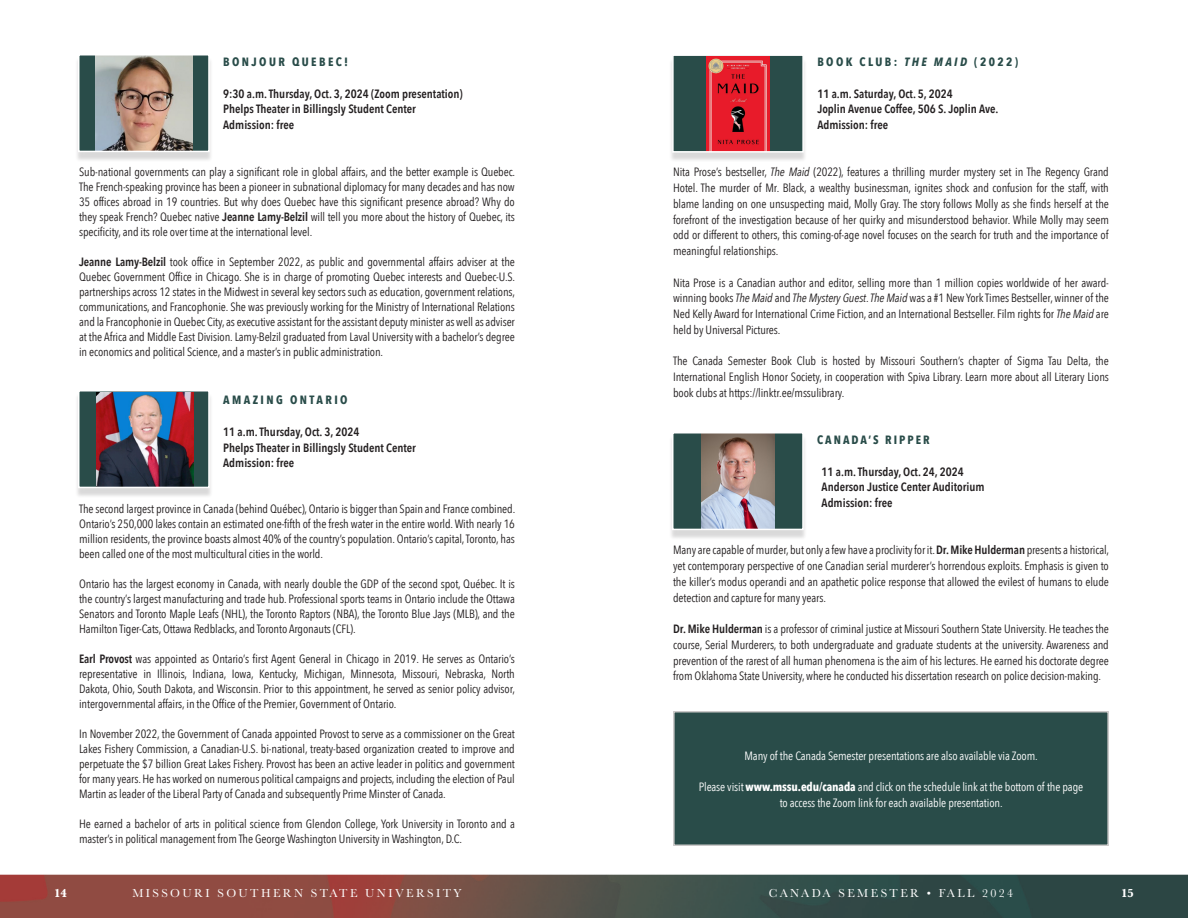
<style>
.page{position:relative;width:1188px;height:918px;background:#fff}
.page>*{position:absolute;margin:0;border:0;box-sizing:border-box;transform-origin:0 0}
.t1{font:12px/15px "Avenir Next Condensed";letter-spacing:-.01em;color:#231f20;text-align:justify}
.Information{font:600 12px "Avenir Next Condensed";color:#231f20}
.t2{font:12px/15.8px "Avenir Next Condensed";letter-spacing:-.01em;color:#fff;text-align:center}
.t3{font:12px "Baskerville";letter-spacing:.2em;color:#fff}
.Header_-_Main{font:700 12px "Avenir Next Condensed";letter-spacing:.2em;color:#294c49}
.Header_-_Main-2{font:700 12px "Avenir Next Condensed";letter-spacing:.17em;color:#294c49}
.t4{font:700 12px "Baskerville";color:#fff}
.s1{font-weight:600}
.s2{font-style:italic}
.s3{font-weight:700}
</style>
<div class="page">
<img style="left:0;top:874px;width:1188px;height:44px">
<div style="left:75px;top:394px;width:138px;height:104px;background:#231f20;opacity:.17"></div>
<img style="left:77px;top:391px;width:133px;height:98px">
<div style="left:75px;top:58px;width:138px;height:104px;background:#231f20;opacity:.17"></div>
<img style="left:77px;top:55px;width:133px;height:98px">
<div style="left:669px;top:58px;width:138px;height:105px;background:#231f20;opacity:.17"></div>
<svg style="left:671px;top:55px;width:134px;height:98px;background:#87484b"></svg>
<div style="left:669px;top:436px;width:138px;height:104px;background:#231f20;opacity:.17"></div>
<svg style="left:671px;top:433px;width:133px;height:98px;background:#797e7c"></svg>
<div style="left:673px;top:711px;width:436px;height:135px;background:#294c49;border:2px solid #cac8c8"></div>
<p class="Header_-_Main" style="left:223px;top:54px;width:127px">BONJOUR QUEBEC!</p>
<p class="Information" style="left:223px;top:83px;width:241px">9:30 a.m. Thursday, Oct. 3, 2024 (Zoom presentation)</p>
<p class="Information" style="left:223px;top:99px;width:194px">Phelps Theater in Billingsly Student Center</p>
<p class="Information" style="left:223px;top:114px;width:72px">Admission: free</p>
<p class="t1" style="left:79px;top:164px;width:438px">Sub-national governments can play a significant role in global affairs, and the better example is Quebec.<br>The French-speaking province has been a pioneer in subnational diplomacy for many decades and has now 35 offices abroad in 19 countries. But why does Quebec have this significant presence abroad? Why do they speak French? Quebec native <span class="s1">Jeanne Lamy-Belzil</span> will tell you more about the history of Quebec, its specificity, and its role over time at the international level.</p>
<p class="t1" style="left:79px;top:254px;width:438px"><span class="s1">Jeanne Lamy-Belzil</span> took office in September 2022, as public and governmental affairs adviser at the Quebec Government Office in Chicago. She is in charge of promoting Quebec interests and Quebec-U.S. partnerships across 12 states in the Midwest in several key sectors such as education, government relations, communications, and Francophonie. She was previously working for the Ministry of International Relations and la Francophonie in Quebec City, as executive assistant for the assistant deputy minister as well as adviser at the Africa and Middle East Division. Lamy-Belzil graduated from Laval University with a bachelor’s degree in economics and political Science, and a master’s in public administration.</p>
<p class="Header_-_Main" style="left:223px;top:392px;width:126px">AMAZING ONTARIO</p>
<p class="Information" style="left:223px;top:421px;width:138px">11 a.m. Thursday, Oct. 3, 2024</p>
<p class="Information" style="left:223px;top:437px;width:194px">Phelps Theater in Billingsly Student Center</p>
<p class="Information" style="left:223px;top:453px;width:72px">Admission: free</p>
<p class="t1" style="left:79px;top:501px;width:438px">The second largest province in Canada (behind Québec), Ontario is bigger than Spain and France combined.<br>Ontario’s 250,000 lakes contain an estimated one-fifth of the fresh water in the entire world. With nearly 16 million residents, the province boasts almost 40% of the country’s population. Ontario’s capital, Toronto, has been called one of the most multicultural cities in the world.</p>
<p class="t1" style="left:79px;top:576px;width:437px">Ontario has the largest economy in Canada, with nearly double the GDP of the second spot, Québec. It is the country’s largest manufacturing and trade hub. Professional sports teams in Ontario include the Ottawa Senators and Toronto Maple Leafs (NHL), the Toronto Raptors (NBA), the Toronto Blue Jays (MLB), and the Hamilton Tiger-Cats, Ottawa Redblacks, and Toronto Argonauts (CFL).</p>
<p class="t1" style="left:79px;top:651px;width:438px"><span class="s1">Earl Provost</span> was appointed as Ontario’s first Agent General in Chicago in 2019. He serves as Ontario’s representative in Illinois, Indiana, Iowa, Kentucky, Michigan, Minnesota, Missouri, Nebraska, North Dakota, Ohio, South Dakota, and Wisconsin. Prior to this appointment, he served as senior policy advisor, intergovernmental affairs, in the Office of the Premier, Government of Ontario.</p>
<p class="t1" style="left:79px;top:726px;width:437px">In November 2022, the Government of Canada appointed Provost to serve as a commissioner on the Great Lakes Fishery Commission, a Canadian-U.S. bi-national, treaty-based organization created to improve and perpetuate the $7 billion Great Lakes Fishery. Provost has been an active leader in politics and government for many years. He has worked on numerous political campaigns and projects, including the election of Paul Martin as leader of the Liberal Party of Canada and subsequently Prime Minster of Canada.</p>
<p class="t1" style="left:79px;top:816px;width:437px">He earned a bachelor of arts in political science from Glendon College, York University in Toronto and a master’s in political management from The George Washington University in Washington, D.C.</p>
<p class="Header_-_Main" style="left:817px;top:54px;width:202px">BOOK CLUB: <span class="s2">THE MAID</span> (2022)</p>
<p class="Information" style="left:817px;top:83px;width:137px">11 a.m. Saturday, Oct. 5, 2024</p>
<p class="Information" style="left:817px;top:99px;width:183px">Joplin Avenue Coffee, 506 S. Joplin Ave.</p>
<p class="Information" style="left:817px;top:114px;width:72px">Admission: free</p>
<p class="t1" style="left:673px;top:164px;width:437px;line-height:15.8px">Nita Prose’s bestseller, <span class="s2">The Maid</span> (2022), features a thrilling murder mystery set in The Regency Grand Hotel. The murder of Mr. Black, a wealthy businessman, ignites shock and confusion for the staff, with blame landing on one unsuspecting maid, Molly Gray. The story follows Molly as she finds herself at the forefront of the investigation because of her quirky and misunderstood behavior. While Molly may seem odd or different to others, this coming-of-age novel focuses on the search for truth and the importance of meaningful relationships.</p>
<p class="t1" style="left:673px;top:274px;width:437px;line-height:15.8px">Nita Prose is a Canadian author and editor, selling more than 1 million copies worldwide of her award&shy;winning books <span class="s2">The Maid</span> and <span class="s2">The Mystery Guest</span>. <span class="s2">The Maid</span> was a #1 New York Times Bestseller, winner of the Ned Kelly Award for International Crime Fiction, and an International Bestseller. Film rights for <span class="s2">The Maid</span> are held by Universal Pictures.</p>
<p class="t1" style="left:673px;top:353px;width:437px;line-height:15.8px">The Canada Semester Book Club is hosted by Missouri Southern’s chapter of Sigma Tau Delta, the International English Honor Society, in cooperation with Spiva Library. Learn more about all Literary Lions book clubs at https://linktr.ee/mssulibrary.</p>
<p class="Header_-_Main-2" style="left:817px;top:432px;width:114px">CANADA’S RIPPER</p>
<p class="Information" style="left:822px;top:461px;width:144px">11 a.m. Thursday, Oct. 24, 2024</p>
<p class="Information" style="left:822px;top:477px;width:165px">Anderson Justice Center Auditorium</p>
<p class="Information" style="left:822px;top:492px;width:72px">Admission: free</p>
<p class="t1" style="left:673px;top:542px;width:438px;line-height:15.8px">Many are capable of murder, but only a few have a proclivity for it. <span class="s1">Dr. Mike Hulderman</span> presents a historical, yet contemporary perspective of one Canadian serial murderer’s horrendous exploits. Emphasis is given to the killer’s modus operandi and an apathetic police response that allowed the evilest of humans to elude detection and capture for many years.</p>
<p class="t1" style="left:673px;top:620px;width:437px;line-height:15.8px"><span class="s1">Dr. Mike Hulderman</span> is a professor of criminal justice at Missouri Southern State University. He teaches the course, Serial Murderers, to both undergraduate and graduate students at the university. Awareness and prevention of the rarest of all human phenomena is the aim of his lectures. He earned his doctorate degree from Oklahoma State University, where he conducted his dissertation research on police decision-making.</p>
<p class="t2" style="left:745px;top:747px;width:295px">Many of the Canada Semester presentations are also available via Zoom.</p>
<p class="t2" style="left:699px;top:779px;width:386px">Please visit <span class="s3">www.mssu.edu/canada</span> and click on the schedule link at the bottom of the page to access the Zoom link for each available presentation.</p>
<p class="t4" style="left:54px;top:885px;width:15px">14</p>
<p class="t3" style="left:132px;top:886px;width:331px">MISSOURI SOUTHERN STATE UNIVERSITY</p>
<p class="t3" style="left:769px;top:886px;width:246px">CANADA SEMESTER • FALL 2024</p>
<p class="t4" style="left:1121px;top:885px;width:15px">15</p>
</div>
